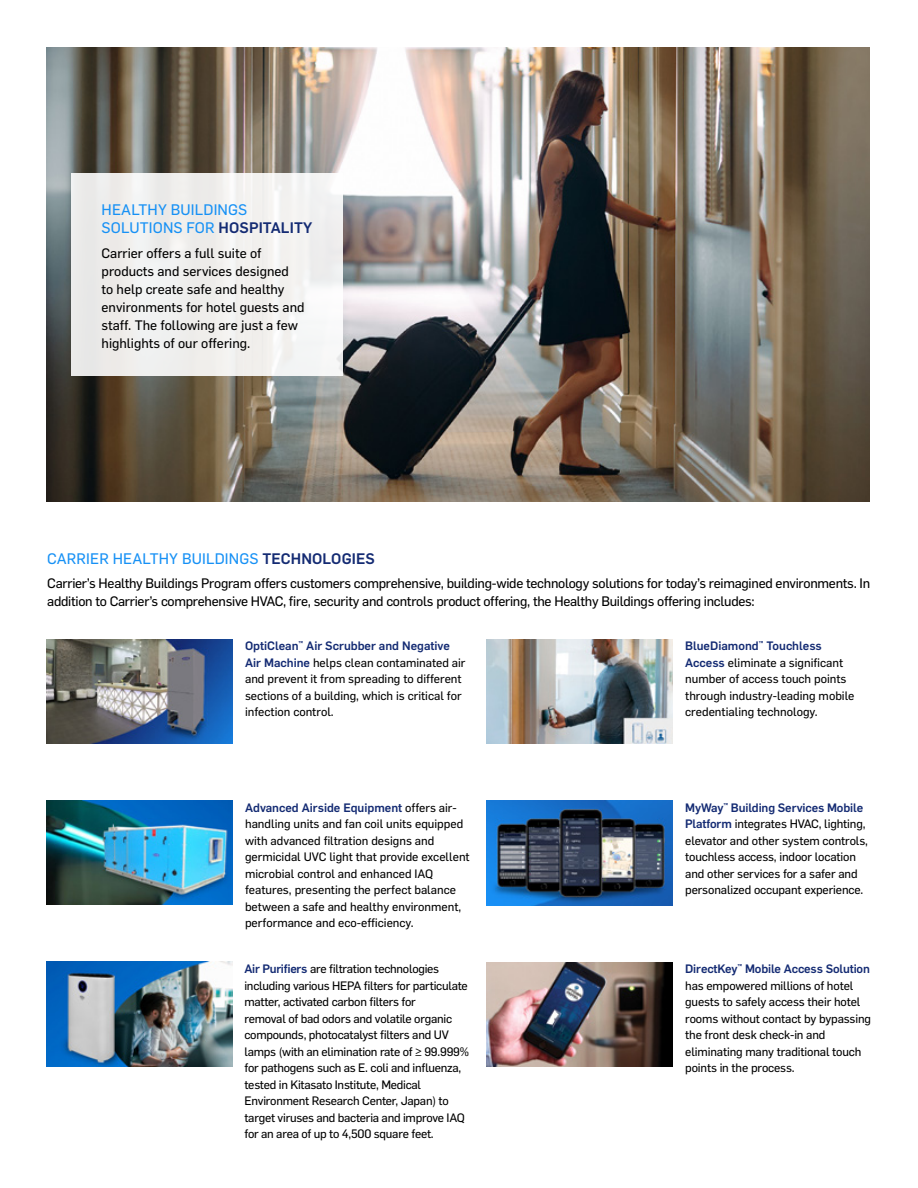
<style>
.page{position:relative;width:918px;height:1188px;background:#fff}
.page>*{position:absolute;margin:0;border:0;box-sizing:border-box;transform-origin:0 0}
.t1{font:15px/18px "Flama Basic";letter-spacing:.01em;color:#1791f5}
.t2{font:13.5px/18px "Flama Basic";letter-spacing:-.02em;color:#000}
.t3{font:13.5px/18px "Flama Basic";color:#000}
.t4{font:12px/16.5px "Flama Basic";letter-spacing:-.01em;color:#000}
.t5{font:500 12px "Flama";color:#142b73}
.s1{font-family:"Flama";font-weight:500;color:#142b73}
.s2{font-family:"Flama Basic";font-weight:400;color:#000}
</style>
<div class="page">
<img style="left:46px;top:47px;width:824px;height:454px">
<div style="left:71px;top:173px;width:272px;height:203px;background:#f0efed"></div>
<img style="left:487px;top:800px;width:185px;height:106px">
<img style="left:47px;top:639px;width:185px;height:105px">
<img style="left:487px;top:963px;width:185px;height:104px">
<img style="left:487px;top:639px;width:185px;height:105px">
<img style="left:47px;top:800px;width:185px;height:105px">
<img style="left:47px;top:962px;width:185px;height:105px">
<p class="t1" style="left:102px;top:200px;width:212px">HEALTHY BUILDINGS<br>SOLUTIONS FOR <span class="s1">HOSPITALITY</span></p>
<p class="t3" style="left:102px;top:243px;width:204px">Carrier offers a full suite of products and services designed<br>to help create safe and healthy environments for hotel guests and staff. The following are just a few highlights of our offering.</p>
<p class="t1" style="left:47px;top:548px;width:329px">CARRIER HEALTHY BUILDINGS <span class="s1">TECHNOLOGIES</span></p>
<p class="t2" style="left:47px;top:574px;width:824px">Carrier’s Healthy Buildings Program offers customers comprehensive, building-wide technology solutions for today’s reimagined environments. In addition to Carrier’s comprehensive HVAC, fire, security and controls product offering, the Healthy Buildings offering includes:</p>
<p class="t5" style="left:245px;top:637px;width:206px">OptiClean<sup>™</sup> Air Scrubber and Negative</p>
<p class="t4" style="left:245px;top:654px;width:222px"><span class="s1">Air Machine</span> helps clean contaminated air and prevent it from spreading to different sections of a building, which is critical for infection control.</p>
<p class="t5" style="left:685px;top:637px;width:138px">BlueDiamond<sup>™</sup> Touchless</p>
<p class="t4" style="left:685px;top:654px;width:171px"><span class="s1">Access</span> eliminate a significant number of access touch points through industry-leading mobile credentialing technology.</p>
<p class="t5" style="left:245px;top:799px;width:213px">Advanced Airside Equipment <span class="s2">offers air-</span></p>
<p class="t4" style="left:245px;top:815px;width:226px">handling units and fan coil units equipped with advanced filtration designs and germicidal UVC light that provide excellent microbial control and enhanced IAQ features, presenting the perfect balance between a safe and healthy environment, performance and eco-efficiency.</p>
<p class="t4" style="left:244px;top:960px;width:226px"><span class="s1">Air Purifiers</span> are filtration technologies including various HEPA filters for particulate matter, activated carbon filters for<br>removal of bad odors and volatile organic compounds, photocatalyst filters and UV lamps (with an elimination rate of ≥ 99.999% for pathogens such as E. coli and influenza, tested in Kitasato Institute, Medical Environment Research Center, Japan) to target viruses and bacteria and improve IAQ for an area of up to 4,500 square feet.</p>
<p class="t5" style="left:685px;top:799px;width:180px">MyWay<sup>™</sup> Building Services Mobile</p>
<p class="t4" style="left:685px;top:815px;width:184px"><span class="s1">Platform</span> integrates HVAC, lighting, elevator and other system controls, touchless access, indoor location and other services for a safer and personalized occupant experience.</p>
<p class="t5" style="left:685px;top:960px;width:186px">DirectKey<sup>™</sup> Mobile Access Solution</p>
<p class="t4" style="left:685px;top:977px;width:187px">has empowered millions of hotel guests to safely access their hotel rooms without contact by bypassing the front desk check-in and eliminating many traditional touch points in the process.</p>
</div>
